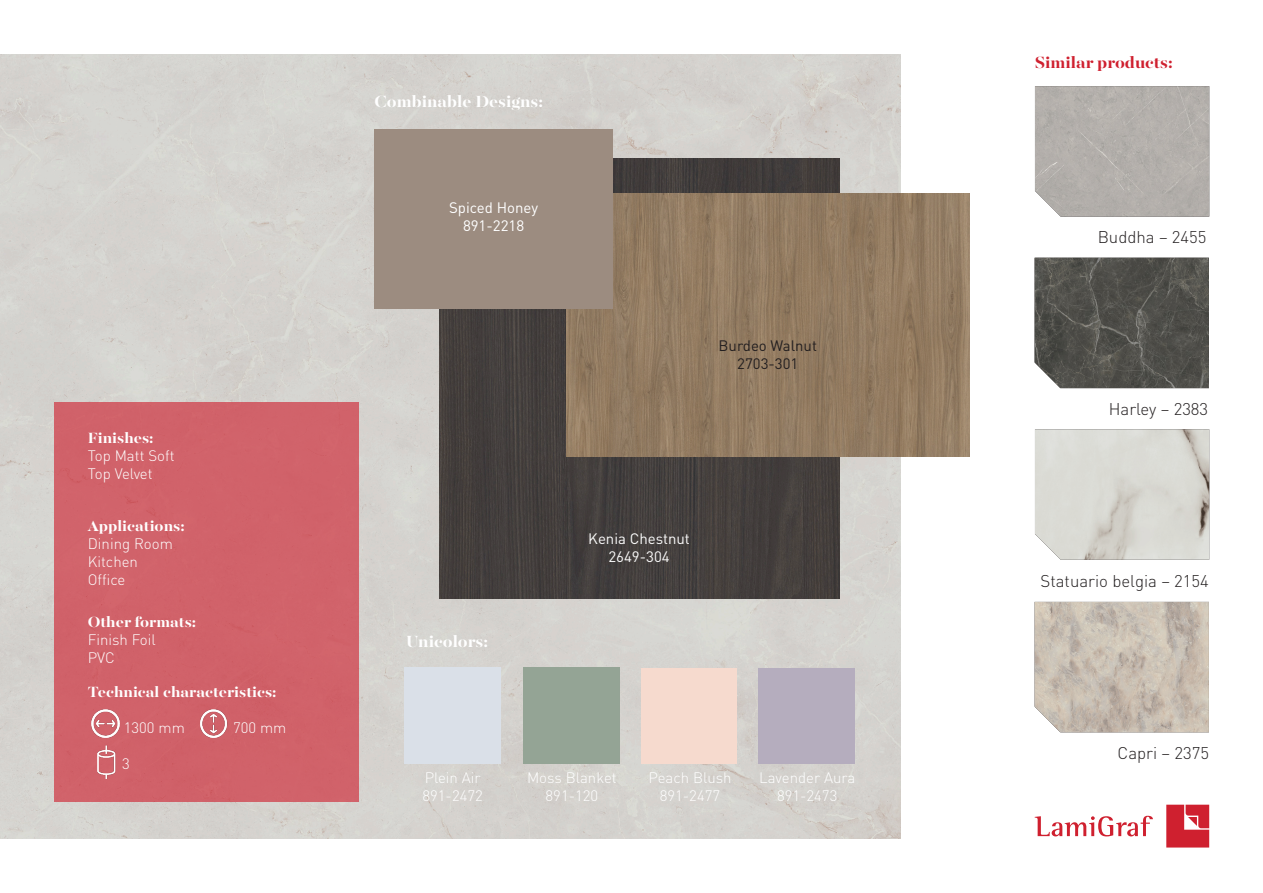
<style>
.page{position:relative;width:1263px;height:893px;background:#fff}
.page>*{position:absolute;margin:0;border:0;box-sizing:border-box;transform-origin:0 0}
.t1{font:700 18px "Majesti Banner";color:#fff}
.t2{font:700 18px "Majesti Banner";color:#cf202f}
.t3{font:300 16.8px "DIN Pro";color:#231f20}
.t4{font:700 16.5px "Majesti Banner";color:#fff}
.t5{font:300 15px "DIN Pro";color:#fff}
.t6{font:15px "DIN Pro";color:#fafafa}
.t7{font:15px "DIN Pro";color:#231f20}
.t8{font:15px "DIN Pro";color:#fff}
</style>
<div class="page">
<div style="left:0;top:54px;width:901px;height:785px;background:#d5d2ce"></div>
<img style="left:439px;top:158px;width:400px;height:441px">
<div style="left:54px;top:402px;width:305px;height:399px;background:#d1626a"></div>
<div style="left:641px;top:668px;width:96px;height:96px;background:#f6dace"></div>
<div style="left:524px;top:668px;width:95px;height:95px;background:#94a495"></div>
<div style="left:759px;top:668px;width:95px;height:96px;background:#b5adbe"></div>
<div style="left:405px;top:668px;width:96px;height:95px;background:#dae0e8"></div>
<svg style="left:1035px;top:816px;width:118px;height:20px"></svg>
<svg style="left:1166px;top:805px;width:43px;height:42px;background:#d43946"></svg>
<img style="left:566px;top:194px;width:403px;height:262px">
<div style="left:375px;top:130px;width:238px;height:178px;background:#9c8c80"></div>
<img style="left:1035px;top:86px;width:174px;height:131px">
<img style="left:1035px;top:258px;width:174px;height:130px">
<img style="left:91px;top:709px;width:29px;height:29px">
<img style="left:200px;top:709px;width:28px;height:29px">
<img style="left:97px;top:745px;width:19px;height:33px">
<img style="left:1035px;top:429px;width:174px;height:131px">
<img style="left:1035px;top:602px;width:174px;height:130px">
<p class="t4" style="left:88px;top:427px;width:67px">Finishes:</p>
<p class="t5" style="left:88px;top:445px;width:88px">Top Matt Soft</p>
<p class="t5" style="left:88px;top:463px;width:66px">Top Velvet</p>
<p class="t4" style="left:88px;top:515px;width:98px">Applications:</p>
<p class="t5" style="left:88px;top:533px;width:87px">Dining Room</p>
<p class="t5" style="left:88px;top:551px;width:52px">Kitchen</p>
<p class="t5" style="left:88px;top:569px;width:39px">Office</p>
<p class="t4" style="left:88px;top:611px;width:110px">Other formats:</p>
<p class="t5" style="left:88px;top:629px;width:70px">Finish Foil</p>
<p class="t5" style="left:88px;top:647px;width:28px">PVC</p>
<p class="t4" style="left:88px;top:681px;width:190px">Technical characteristics:</p>
<p class="t5" style="left:124px;top:717px;width:63px">1300 mm</p>
<p class="t5" style="left:233px;top:717px;width:55px">700 mm</p>
<p class="t5" style="left:122px;top:753px;width:9px">3</p>
<p class="t1" style="left:375px;top:89px;width:170px">Combinable Designs:</p>
<p class="t8" style="left:449px;top:197px;width:91px">Spiced Honey</p>
<p class="t8" style="left:463px;top:215px;width:63px">891-2218</p>
<p class="t7" style="left:718px;top:335px;width:100px">Burdeo Walnut</p>
<p class="t7" style="left:737px;top:353px;width:63px">2703-301</p>
<p class="t1" style="left:406px;top:630px;width:84px">Unicolors:</p>
<p class="t6" style="left:588px;top:528px;width:103px">Kenia Chestnut</p>
<p class="t6" style="left:608px;top:546px;width:63px">2649-304</p>
<p class="t5" style="left:425px;top:767px;width:57px">Plein Air</p>
<p class="t5" style="left:422px;top:785px;width:62px">891-2472</p>
<p class="t5" style="left:527px;top:768px;width:91px">Moss Blanket</p>
<p class="t5" style="left:546px;top:786px;width:54px">891-120</p>
<p class="t5" style="left:648px;top:768px;width:85px">Peach Blush</p>
<p class="t5" style="left:660px;top:786px;width:62px">891-2477</p>
<p class="t5" style="left:759px;top:768px;width:98px">Lavender Aura</p>
<p class="t5" style="left:777px;top:786px;width:62px">891-2473</p>
<p class="t2" style="left:1035px;top:50px;width:140px">Similar products:</p>
<p class="t3" style="left:1098px;top:226px;width:110px">Buddha – 2455</p>
<p class="t3" style="left:1109px;top:398px;width:101px">Harley – 2383</p>
<p class="t3" style="left:1040px;top:569px;width:170px">Statuario belgia – 2154</p>
<p class="t3" style="left:1117px;top:742px;width:93px">Capri – 2375</p>
</div>
